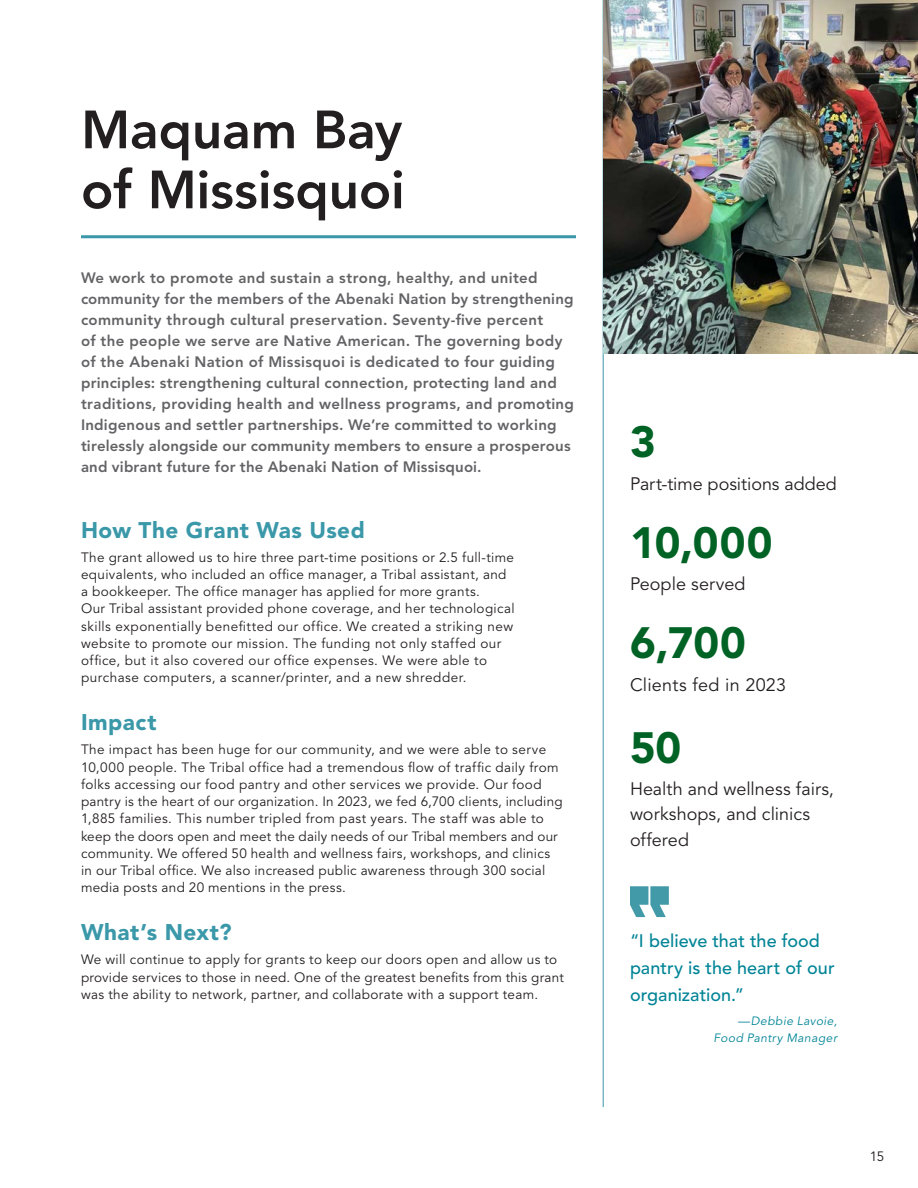
<style>
.page{position:relative;width:918px;height:1188px;background:#fff}
.page>*{position:absolute;margin:0;border:0;box-sizing:border-box;transform-origin:0 0}
.t1{font:800 53.25px/60px "Avenir LT Std";letter-spacing:-.005em;color:#231f20}
.t2{font:900 43.5px "Avenir LT Std";letter-spacing:.01em;color:#006224}
.t3{font:900 22.5px "Avenir LT Std";letter-spacing:.02em;color:#3a98a9}
.t4{font:18px/25.5px "Avenir LT Std";color:#231f20}
.t5{font:500 18px/27px "Avenir LT Std";color:#008496}
.t6{font:800 15px/21px "Avenir LT Std";letter-spacing:.02em;color:#636366}
.t7{font:13.5px/17.2px "Avenir LT Std";letter-spacing:.025em;color:#231f20}
.t8{font:italic 12px/17.2px "Avenir LT Std";letter-spacing:.035em;color:#008496;text-align:right}
</style>
<div class="page">
<hr style="left:603px;top:0;width:1px;height:1107px;background:#3a98a9">
<svg style="left:630px;top:886px;width:39px;height:31px"></svg>
<img style="left:603px;top:0;width:315px;height:354px">
<hr style="left:81px;top:235px;width:495px;height:3px;background:#3a98a9">
<h1 class="t1" style="left:81px;top:100px;width:325px">Maquam Bay of Missisquoi</h1>
<p class="t6" style="left:81px;top:268px;width:494px">We work to promote and sustain a strong, healthy, and united community for the members of the Abenaki Nation by strengthening community through cultural preservation. Seventy-five percent<br>of the people we serve are Native American. The governing body of the Abenaki Nation of Missisquoi is dedicated to four guiding principles: strengthening cultural connection, protecting land and traditions, providing health and wellness programs, and promoting Indigenous and settler partnerships. We’re committed to working tirelessly alongside our community members to ensure a prosperous and vibrant future for the Abenaki Nation of Missisquoi.</p>
<h3 class="t3" style="left:81px;top:516px;width:285px">How The Grant Was Used</h3>
<p class="t7" style="left:81px;top:549px;width:435px">The grant allowed us to hire three part-time positions or 2.5 full-time equivalents, who included an office manager, a Tribal assistant, and a bookkeeper. The office manager has applied for more grants.<br>Our Tribal assistant provided phone coverage, and her technological skills exponentially benefitted our office. We created a striking new website to promote our mission. The funding not only staffed our office, but it also covered our office expenses. We were able to purchase computers, a scanner/printer, and a new shredder.</p>
<h3 class="t3" style="left:81px;top:709px;width:77px">Impact</h3>
<p class="t7" style="left:81px;top:741px;width:483px">The impact has been huge for our community, and we were able to serve 10,000 people. The Tribal office had a tremendous flow of traffic daily from folks accessing our food pantry and other services we provide. Our food pantry is the heart of our organization. In 2023, we fed 6,700 clients, including 1,885 families. This number tripled from past years. The staff was able to keep the doors open and meet the daily needs of our Tribal members and our community. We offered 50 health and wellness fairs, workshops, and clinics in our Tribal office. We also increased public awareness through 300 social media posts and 20 mentions in the press.</p>
<h3 class="t3" style="left:81px;top:919px;width:152px">What’s Next?</h3>
<p class="t7" style="left:81px;top:951px;width:484px">We will continue to apply for grants to keep our doors open and allow us to provide services to those in need. One of the greatest benefits from this grant was the ability to network, partner, and collaborate with a support team.</p>
<h2 class="t2" style="left:630px;top:416px;width:27px">3</h2>
<h3 class="t4" style="left:630px;top:471px;width:208px">Part-time positions added</h3>
<h2 class="t2" style="left:630px;top:516px;width:144px">10,000</h2>
<h3 class="t4" style="left:630px;top:572px;width:117px">People served</h3>
<h2 class="t2" style="left:630px;top:617px;width:118px">6,700</h2>
<h3 class="t4" style="left:630px;top:672px;width:158px">Clients fed in 2023</h3>
<h2 class="t2" style="left:630px;top:721px;width:53px">50</h2>
<h3 class="t4" style="left:630px;top:776px;width:205px">Health and wellness fairs, workshops, and clinics offered</h3>
<h3 class="t5" style="left:630px;top:928px;width:206px">“I believe that the food pantry is the heart of our organization.”</h3>
<p class="t8" style="left:714px;top:1013px;width:125px">—Debbie Lavoie,<br>Food Pantry Manager</p>
<p class="t7" style="left:870px;top:1148px;width:16px">15</p>
</div>
